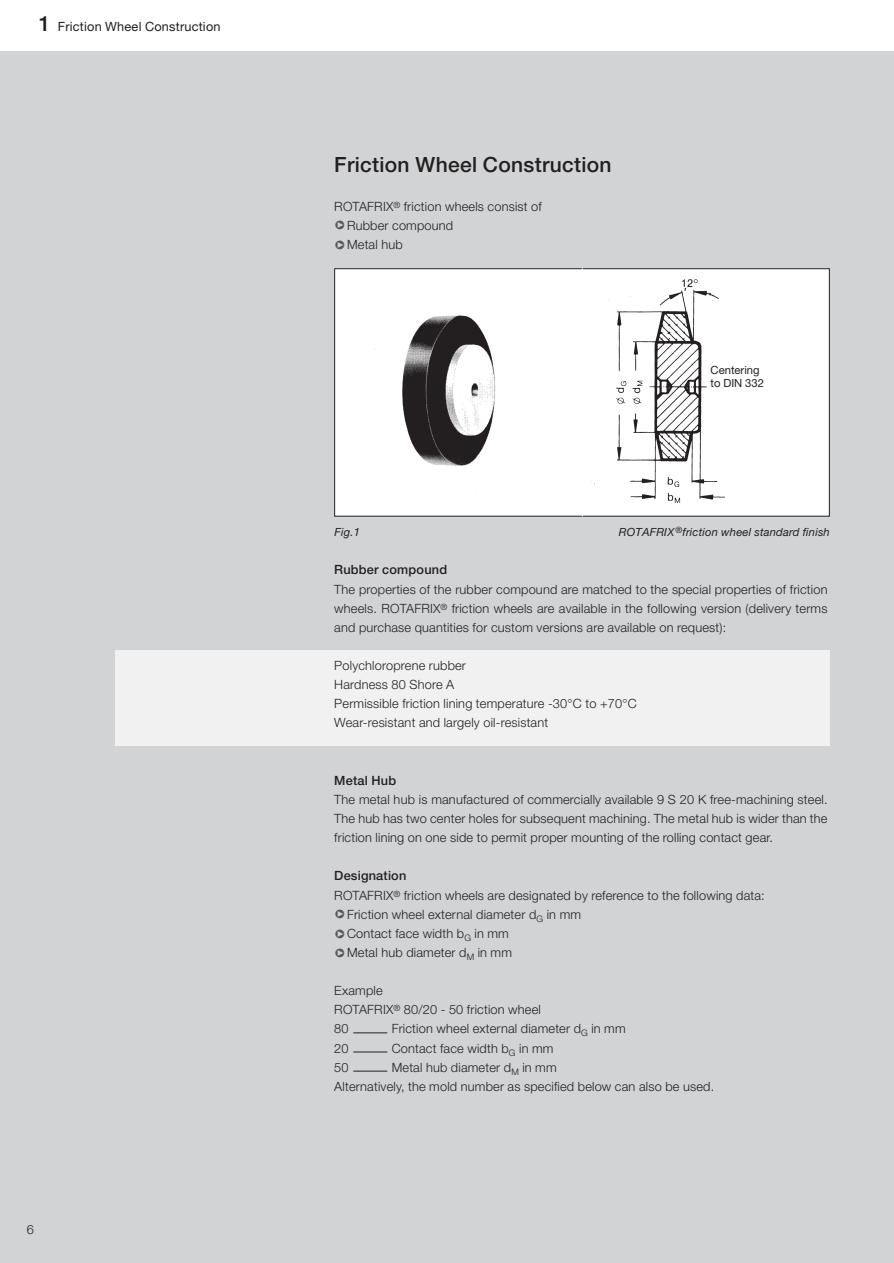
<style>
.page{position:relative;width:894px;height:1263px;background:#fff}
.page>*{position:absolute;margin:0;border:0;box-sizing:border-box;transform-origin:0 0}
.t1{font:500 21px "Helvetica Neue";letter-spacing:.015em;color:#231f20}
.t2{font:300 12.75px/19.2px "Helvetica Neue";letter-spacing:.015em;color:#231f20}
.t3{font:12.75px "Helvetica Neue";letter-spacing:.015em;color:#231f20}
.t4{font:500 12.75px "Helvetica Neue";letter-spacing:.015em;color:#231f20}
.t5{font:italic 11.25px "Helvetica Neue";letter-spacing:.015em;color:#231f20}
.t6{font:11.25px/13.2px "Helvetica Neue";color:#231f20}
.s1{font-weight:500;font-size:21px}
.s2{color:#58595b}
.s3{font-weight:500}
</style>
<div class="page">
<div style="left:0;top:51px;width:894px;height:1212px;background:#d1d3d4"></div>
<div style="left:335px;top:269px;width:494px;height:247px;background:#fff"></div>
<img style="left:374px;top:279px;width:351px;height:224px">
<div style="left:334px;top:268px;width:496px;height:249px;border:1px solid #231f20"></div>
<hr style="left:582px;top:268px;width:1px;height:249px;background:#fff">
<div style="left:115px;top:651px;width:715px;height:95px;background:#f1f1f2"></div>
<hr style="left:353px;top:1033px;width:34px;height:1px;background:#231f20">
<hr style="left:353px;top:1052px;width:34px;height:1px;background:#231f20">
<hr style="left:353px;top:1071px;width:34px;height:1px;background:#231f20">
<div style="left:711px;top:366px;width:111px;height:34px;background:#fff"></div>
<p class="t3" style="left:39px;top:22px;width:183px"><span class="s1">1</span> Friction Wheel Construction</p>
<p class="t2" style="left:27px;top:1221px;width:9px">6</p>
<h1 class="t1" style="left:334px;top:157px;width:279px">Friction Wheel Construction</h1>
<p class="t2" style="left:334px;top:198px;width:209px">ROTAFRIX<sup>®</sup> friction wheels consist of</p>
<p class="t2" style="left:334px;top:217px;width:120px"><span class="s2">❑</span>Rubber compound</p>
<p class="t2" style="left:334px;top:236px;width:70px"><span class="s2">❑</span>Metal hub</p>
<p class="t6" style="left:711px;top:364px;width:55px">Centering to DIN 332</p>
<p class="t5" style="left:334px;top:528px;width:27px">Fig.1</p>
<p class="t5" style="left:619px;top:528px;width:212px">ROTAFRIX <sup>®</sup>friction wheel standard finish</p>
<p class="t4" style="left:334px;top:565px;width:114px">Rubber compound</p>
<p class="t2" style="left:334px;top:581px;width:495px;text-align:justify">The properties of the rubber compound are matched to the special properties of friction wheels. ROTAFRIX<sup>®</sup> friction wheels are available in the following version (delivery terms and purchase quantities for custom versions are available on request):</p>
<p class="t2" style="left:334px;top:657px;width:304px">Polychloroprene rubber<br>Hardness 80 Shore A<br>Permissible friction lining temperature -30°C to +70°C Wear-resistant and largely oil-resistant</p>
<p class="t4" style="left:334px;top:776px;width:63px">Metal Hub</p>
<p class="t2" style="left:334px;top:791px;width:495px;text-align:justify">The metal hub is manufactured of commercially available 9 S 20 K free-machining steel.<br>The hub has two center holes for subsequent machining. The metal hub is wider than the friction lining on one side to permit proper mounting of the rolling contact gear.</p>
<p class="t2" style="left:334px;top:868px;width:432px"><span class="s3">Designation<br></span>ROTAFRIX<sup>®</sup> friction wheels are designated by reference to the following data:</p>
<p class="t2" style="left:334px;top:906px;width:248px"><span class="s2">❑</span>Friction wheel external diameter d<sub>G</sub> in mm</p>
<p class="t2" style="left:334px;top:925px;width:176px"><span class="s2">❑</span>Contact face width b<sub>G</sub> in mm</p>
<p class="t2" style="left:334px;top:944px;width:179px"><span class="s2">❑</span>Metal hub diameter d<sub>M</sub> in mm</p>
<p class="t2" style="left:334px;top:982px;width:208px">Example<br>ROTAFRIX<sup>®</sup> 80/20 - 50 friction wheel<br>80</p>
<p class="t2" style="left:392px;top:1021px;width:236px">Friction wheel external diameter d<sub>G</sub> in mm</p>
<p class="t2" style="left:334px;top:1040px;width:16px">20</p>
<p class="t2" style="left:392px;top:1040px;width:163px">Contact face width b<sub>G</sub> in mm</p>
<p class="t2" style="left:334px;top:1059px;width:16px">50</p>
<p class="t2" style="left:334px;top:1059px;width:381px;text-indent:57px">Metal hub diameter d<sub>M</sub> in mm<br>Alternatively, the mold number as specified below can also be used.</p>
</div>
